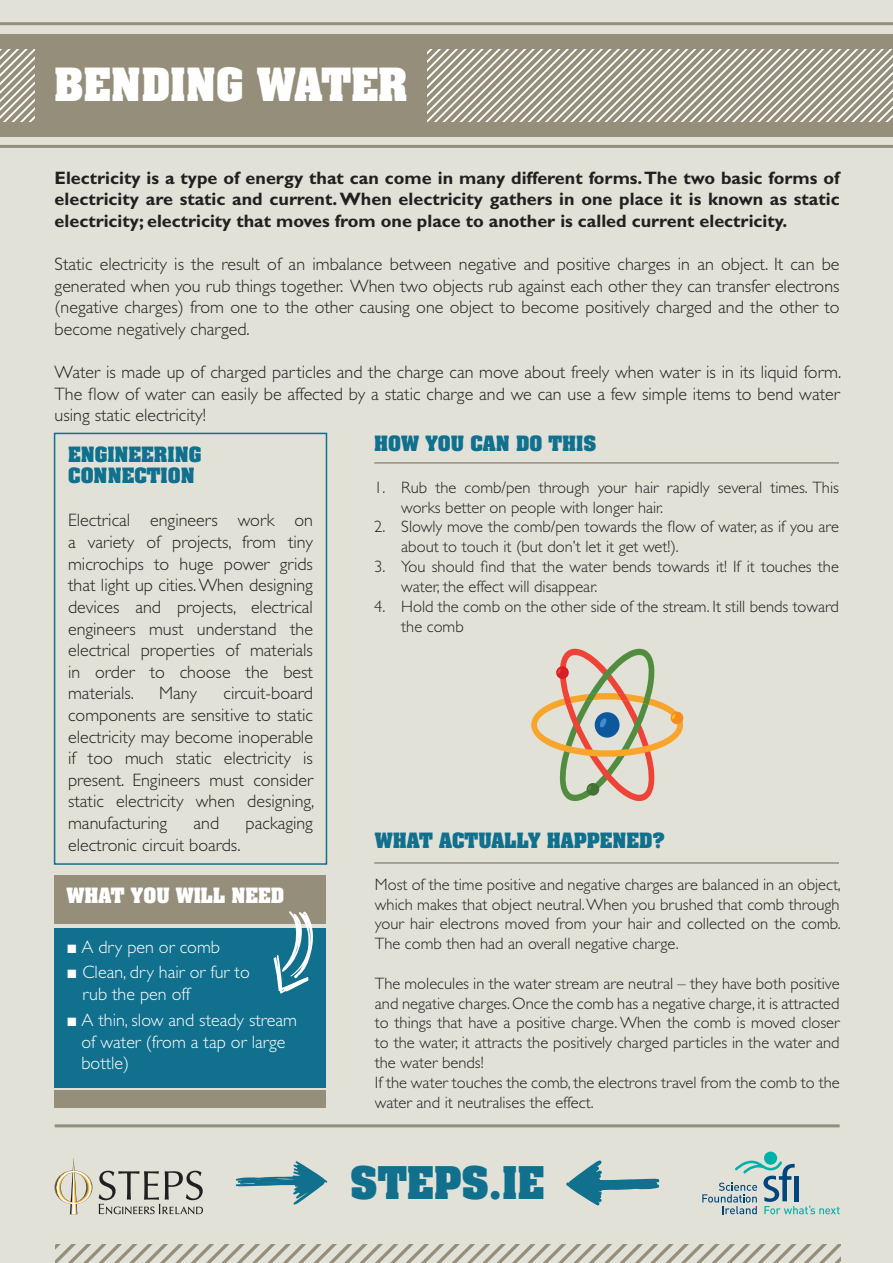
<style>
.page{position:relative;width:893px;height:1263px;background:#e1e1d7}
.page>*{position:absolute;margin:0;border:0;box-sizing:border-box;transform-origin:0 0}
.t1{font:700 39px "Aachen";color:#fff}
.t2{font:700 38.4px "Aachen";color:#10708d}
.t3{font:300 18px/21.6px "Gill Sans";color:#231f20;text-align:justify}
.t4{font:700 18px/21.6px "Gill Sans";color:#231f20;text-align:justify}
.t5{font:300 18px/21.6px "Gill Sans";color:#fff}
.t6{font:700 18px/21.6px "Aachen";color:#10708d}
.t7{font:700 18px "Aachen";color:#fff}
.t8{font:300 16.5px/19.8px "Gill Sans";color:#231f20}
.s1{font-family:"Arial";font-weight:400}
</style>
<div class="page">
<div style="left:0;top:34px;width:893px;height:102px;background:#958e7b"></div>
<svg style="left:427px;top:49px;width:466px;height:72px"></svg>
<svg style="left:0;top:49px;width:34px;height:72px"></svg>
<div style="left:54px;top:928px;width:272px;height:159px;background:#10708d"></div>
<div style="left:54px;top:876px;width:272px;height:48px;background:#958e7b"></div>
<svg style="left:274px;top:911px;width:39px;height:83px"></svg>
<div style="left:54px;top:1090px;width:272px;height:18px;background:#958e7b"></div>
<svg style="left:55px;top:1244px;width:785px;height:19px"></svg>
<div style="left:764px;top:1151px;width:13px;height:14px;background:#00b1a9;border-radius:50%"></div>
<svg style="left:702px;top:1161px;width:138px;height:53px"></svg>
<hr style="left:795px;top:1176px;width:4px;height:25px;background:#00467e">
<svg style="left:566px;top:1160px;width:94px;height:46px"></svg>
<svg style="left:235px;top:1161px;width:93px;height:44px"></svg>
<hr style="left:374px;top:462px;width:465px;height:2px;background:#958e7b">
<hr style="left:374px;top:862px;width:465px;height:2px;background:#958e7b">
<hr style="left:55px;top:1124px;width:785px;height:3px;background:#958e7b">
<svg style="left:99px;top:1171px;width:104px;height:43px"></svg>
<svg style="left:55px;top:1158px;width:37px;height:56px"></svg>
<hr style="left:0;top:145px;width:893px;height:3px;background:#958e7b">
<hr style="left:0;top:22px;width:893px;height:3px;background:#958e7b">
<div style="left:54px;top:433px;width:273px;height:432px;border:2px solid #10708d"></div>
<svg style="left:531px;top:648px;width:152px;height:153px"></svg>
<p class="t1" style="left:54px;top:56px;width:355px">BENDING WATER</p>
<p class="t4" style="left:55px;top:167px;width:786px">Electricity is a type of energy that can come in many different forms. The two basic forms of electricity are static and current. When electricity gathers in one place it is known as static electricity; electricity that moves from one place to another is called current electricity.</p>
<p class="t3" style="left:55px;top:253px;width:786px">Static electricity is the result of an imbalance between negative and positive charges in an object. It can be generated when you rub things together. When two objects rub against each other they can transfer electrons (negative charges) from one to the other causing one object to become positively charged and the other to become negatively charged.</p>
<p class="t3" style="left:55px;top:361px;width:788px">Water is made up of charged particles and the charge can move about freely when water is in its liquid form.<br>The flow of water can easily be affected by a static charge and we can use a few simple items to bend water using static electricity!</p>
<p class="t6" style="left:68px;top:443px;width:135px">ENGINEERING<br>CONNECTION</p>
<p class="t3" style="left:68px;top:510px;width:246px">Electrical engineers work on a variety of projects, from tiny microchips to huge power grids that light up cities. When designing devices and projects, electrical engineers must understand the electrical properties of materials in order to choose the best materials.</p>
<p class="t3" style="left:68px;top:683px;width:248px;text-indent:155px">circuit-board components are sensitive to static electricity may become inoperable if too much static electricity is present. Engineers must consider static electricity when designing, manufacturing</p>
<p class="t3" style="left:159px;top:683px;width:39px">Many</p>
<p class="t3" style="left:194px;top:812px;width:27px">and</p>
<p class="t3" style="left:246px;top:812px;width:69px">packaging</p>
<p class="t3" style="left:68px;top:834px;width:174px">electronic circuit boards.</p>
<p class="t7" style="left:67px;top:883px;width:219px">WHAT YOU WILL NEED</p>
<p class="t5" style="left:67px;top:936px;width:155px"><span class="s1">■</span> A dry pen or comb</p>
<p class="t5" style="left:82px;top:962px;width:169px;text-indent:-16px"><span class="s1">■</span> Clean, dry hair or fur to rub the pen off</p>
<p class="t5" style="left:81px;top:1009px;width:217px;text-indent:-15px"><span class="s1">■</span> A thin, slow and steady stream of water (from a tap or large bottle)</p>
<p class="t6" style="left:374px;top:433px;width:224px">HOW YOU CAN DO THIS</p>
<p class="t8" style="left:401px;top:478px;width:439px;text-indent:-27px">1. Rub the comb/pen through your hair rapidly several times. This works better on people with longer hair.</p>
<p class="t8" style="left:401px;top:517px;width:439px;text-indent:-27px">2. Slowly move the comb/pen towards the flow of water, as if you are about to touch it (but don’t let it get wet!).</p>
<p class="t8" style="left:401px;top:557px;width:439px;text-indent:-27px">3. You should find that the water bends towards it! If it touches the water, the effect will disappear.</p>
<p class="t8" style="left:401px;top:596px;width:439px;text-indent:-27px">4. Hold the comb on the other side of the stream. It still bends toward the comb</p>
<p class="t6" style="left:375px;top:829px;width:292px">WHAT ACTUALLY HAPPENED?</p>
<p class="t8" style="left:375px;top:874px;width:467px;text-align:justify">Most of the time positive and negative charges are balanced in an object, which makes that object neutral. When you brushed that comb through your hair electrons moved from your hair and collected on the comb.<br>The comb then had an overall negative charge.</p>
<p class="t8" style="left:375px;top:973px;width:466px;text-align:justify">The molecules in the water stream are neutral – they have both positive and negative charges. Once the comb has a negative charge, it is attracted to things that have a positive charge. When the comb is moved closer to the water, it attracts the positively charged particles in the water and the water bends!</p>
<p class="t8" style="left:375px;top:1072px;width:466px">If the water touches the comb, the electrons travel from the comb to the water and it neutralises the effect.</p>
<p class="t2" style="left:350px;top:1155px;width:196px">STEPS.IE</p>
</div>
